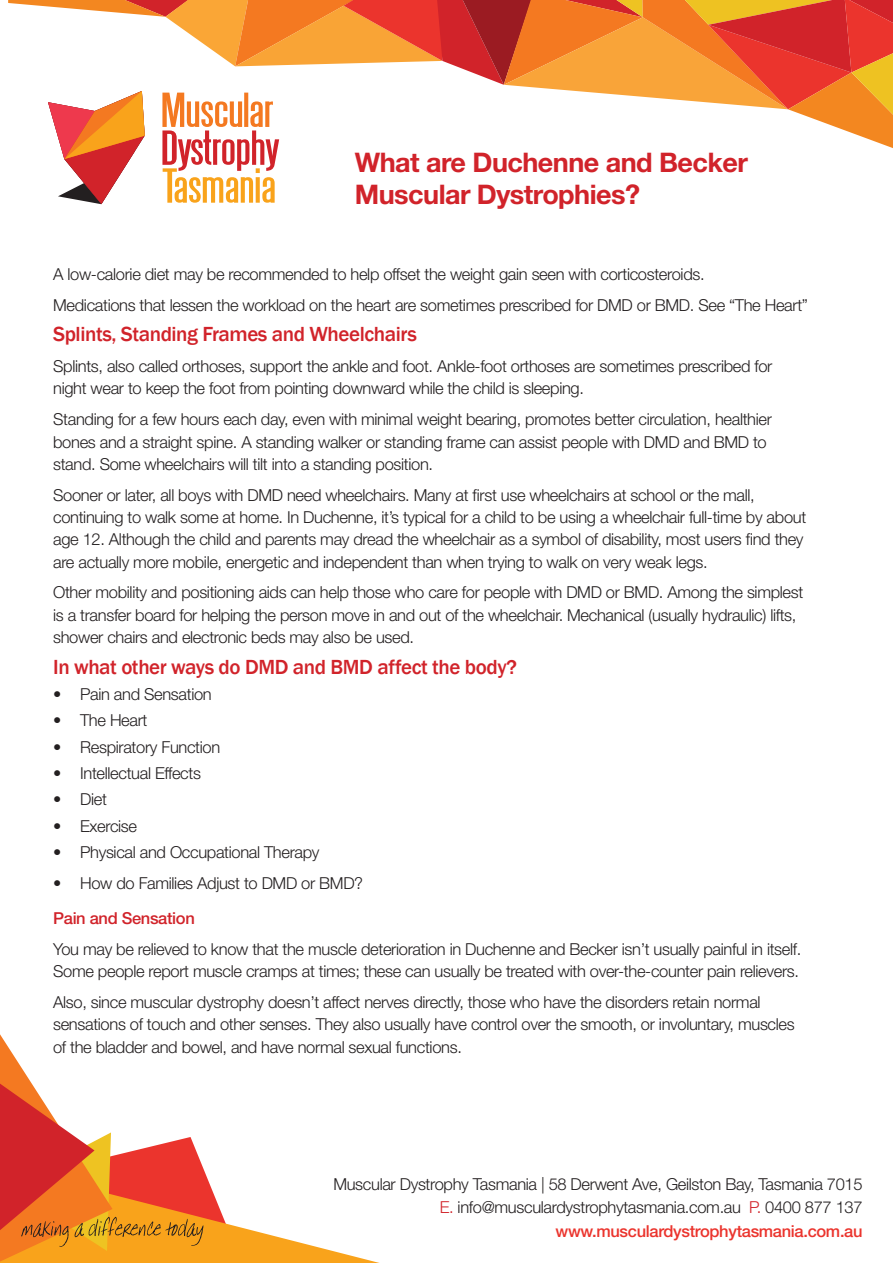
<style>
.page{position:relative;width:893px;height:1263px;background:#fff}
.page>*{position:absolute;margin:0;border:0;box-sizing:border-box;transform-origin:0 0}
.t1{font:700 27px/32.4px "Helvetica Neue LT Std";letter-spacing:-.02em;color:#d1232a}
.t2{font:500 21px "Franklin Gothic";letter-spacing:-.02em;color:#d1232a}
.t3{font:300 16.5px/22.4px "Helvetica Neue";letter-spacing:-.02em;color:#231f20}
.t4{font:500 16.5px "Helvetica Neue";letter-spacing:-.02em;color:#d1232a}
.s1{color:#d1232a}
.s2{font-weight:500;color:#eb342d}
</style>
<div class="page">
<svg style="left:8px;top:0;width:885px;height:204px"></svg>
<svg style="left:0;top:1034px;width:380px;height:229px"></svg>
<h1 class="t1" style="left:355px;top:145px;width:395px">What are Duchenne and Becker<br>Muscular Dystrophies?</h1>
<p class="t3" style="left:53px;top:258px;width:756px;line-height:30.8px">A low-calorie diet may be recommended to help offset the weight gain seen with corticosteroids.<br>Medications that lessen the workload on the heart are sometimes prescribed for DMD or BMD. See “The Heart”</p>
<p class="t2" style="left:53px;top:321px;width:365px">Splints, Standing Frames and Wheelchairs</p>
<p class="t3" style="left:53px;top:354px;width:721px">Splints, also called orthoses, support the ankle and foot. Ankle-foot orthoses are sometimes prescribed for night wear to keep the foot from pointing downward while the child is sleeping.</p>
<p class="t3" style="left:53px;top:407px;width:720px">Standing for a few hours each day, even with minimal weight bearing, promotes better circulation, healthier bones and a straight spine. A standing walker or standing frame can assist people with DMD and BMD to stand. Some wheelchairs will tilt into a standing position.</p>
<p class="t3" style="left:53px;top:483px;width:755px">Sooner or later, all boys with DMD need wheelchairs. Many at first use wheelchairs at school or the mall, continuing to walk some at home. In Duchenne, it’s typical for a child to be using a wheelchair full-time by about age 12. Although the child and parents may dread the wheelchair as a symbol of disability, most users find they are actually more mobile, energetic and independent than when trying to walk on very weak legs.</p>
<p class="t3" style="left:53px;top:580px;width:752px">Other mobility and positioning aids can help those who care for people with DMD or BMD. Among the simplest is a transfer board for helping the person move in and out of the wheelchair. Mechanical (usually hydraulic) lifts, shower chairs and electronic beds may also be used.</p>
<p class="t2" style="left:53px;top:654px;width:465px">In what other ways do DMD and BMD affect the body?</p>
<p class="t3" style="left:53px;top:682px;width:160px">• Pain and Sensation</p>
<p class="t3" style="left:53px;top:708px;width:96px">• The Heart</p>
<p class="t3" style="left:53px;top:735px;width:169px">• Respiratory Function</p>
<p class="t3" style="left:53px;top:761px;width:149px">• Intellectual Effects</p>
<p class="t3" style="left:53px;top:787px;width:55px">• Diet</p>
<p class="t3" style="left:53px;top:814px;width:85px">• Exercise</p>
<p class="t3" style="left:53px;top:840px;width:268px">• Physical and Occupational Therapy</p>
<p class="t3" style="left:53px;top:871px;width:312px">• How do Families Adjust to DMD or BMD?</p>
<p class="t4" style="left:53px;top:905px;width:143px">Pain and Sensation</p>
<p class="t3" style="left:53px;top:937px;width:750px">You may be relieved to know that the muscle deterioration in Duchenne and Becker isn’t usually painful in itself.<br>Some people report muscle cramps at times; these can usually be treated with over-the-counter pain relievers.</p>
<p class="t3" style="left:53px;top:990px;width:743px">Also, since muscular dystrophy doesn’t affect nerves directly, those who have the disorders retain normal sensations of touch and other senses. They also usually have control over the smooth, or involuntary, muscles of the bladder and bowel, and have normal sexual functions.</p>
<p class="t3" style="left:333px;top:1171px;width:531px;line-height:23.5px;text-align:right">Muscular Dystrophy Tasmania | 58 Derwent Ave, Geilston Bay, Tasmania 7015<br><span class="s1">E.</span> info@musculardystrophytasmania.com.au <span class="s1">P.</span> 0400 877 137 <span class="s2">www.musculardystrophytasmania.com.au</span></p>
</div>
